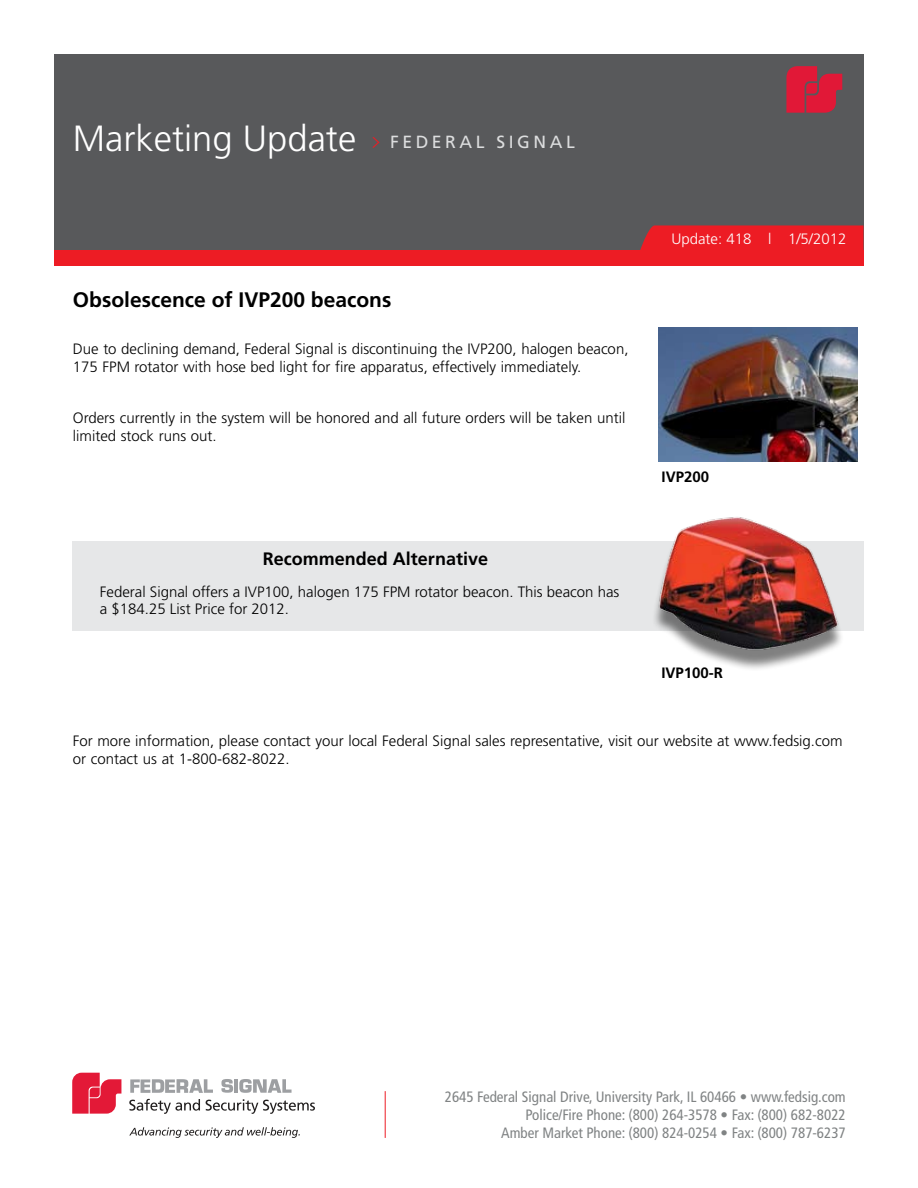
<style>
.page{position:relative;width:918px;height:1188px;background:#fff}
.page>*{position:absolute;margin:0;border:0;box-sizing:border-box;transform-origin:0 0}
.t1{font:300 36.45px "Frutiger";color:#fff}
.t2{font:700 21px "Frutiger";color:#000}
.t3{font:700 18px "Frutiger";color:#000}
.t4{font:17.55px "Frutiger";letter-spacing:.2em;color:#dcddde}
.t5{font:300 15px/18px "Frutiger";color:#000}
.t6{font:condensed 15px/18px "Frutiger";color:#808384;text-align:right}
.t7{font:300 15px "Frutiger";color:#fff}
.t8{font:700 15px "Frutiger";color:#000}
.s1{font-family:"Letter Gothic Std";font-weight:700;font-size:15.6px;color:#ed1c24}
</style>
<div class="page">
<div style="left:54px;top:225px;width:810px;height:41px;background:#ed1c24"></div>
<div style="left:54px;top:54px;width:810px;height:196px;background:#58595b"></div>
<svg style="left:786px;top:66px;width:56px;height:47px"></svg>
<svg style="left:640px;top:225px;width:224px;height:25px;background:#e61e26"></svg>
<div style="left:73px;top:542px;width:791px;height:89px;background:#e6e7e8"></div>
<svg style="left:129px;top:1127px;width:171px;height:11px"></svg>
<svg style="left:72px;top:1073px;width:49px;height:41px;background:#e8445c"></svg>
<svg style="left:221px;top:1079px;width:12px;height:14px"></svg>
<hr style="left:234px;top:1079px;width:4px;height:14px;background:#9d9fa2">
<svg style="left:239px;top:1079px;width:53px;height:14px"></svg>
<svg style="left:130px;top:1079px;width:83px;height:14px"></svg>
<svg style="left:129px;top:1099px;width:71px;height:15px"></svg>
<svg style="left:206px;top:1099px;width:109px;height:15px"></svg>
<hr style="left:385px;top:1091px;width:1px;height:47px;background:#ed1c24">
<img style="left:659px;top:327px;width:198px;height:135px">
<div style="left:651px;top:524px;width:193px;height:147px;background:#000;opacity:.5"></div>
<img style="left:651px;top:517px;width:195px;height:140px">
<h1 class="t1" style="left:73px;top:118px;width:285px">Marketing Update</h1>
<p class="t4" style="left:371px;top:132px;width:205px"><span class="s1">&gt;</span> FEDERAL SIGNAL</p>
<h2 class="t2" style="left:73px;top:287px;width:320px">Obsolescence of IVP200 beacons</h2>
<p class="t5" style="left:73px;top:340px;width:557px">Due to declining demand, Federal Signal is discontinuing the IVP200, halogen beacon,<br>175 FPM rotator with hose bed light for fire apparatus, effectively immediately.</p>
<p class="t5" style="left:73px;top:409px;width:554px">Orders currently in the system will be honored and all future orders will be taken until limited stock runs out.</p>
<p class="t3" style="left:263px;top:548px;width:227px">Recommended Alternative</p>
<p class="t5" style="left:100px;top:583px;width:521px;line-height:17.2px">Federal Signal offers a IVP100, halogen 175 FPM rotator beacon. This beacon has a $184.25 List Price for 2012.</p>
<p class="t7" style="left:671px;top:231px;width:177px">Update: 418 l 1/5/2012</p>
<p class="t8" style="left:662px;top:468px;width:49px">IVP200</p>
<p class="t8" style="left:661px;top:664px;width:63px">IVP100-R</p>
<p class="t5" style="left:73px;top:732px;width:771px">For more information, please contact your local Federal Signal sales representative, visit our website at www.fedsig.com or contact us at 1-800-682-8022.</p>
<p class="t6" style="left:445px;top:1088px;width:402px">2645 Federal Signal Drive, University Park, IL 60466 • www.fedsig.com<br>Police/Fire Phone: (800) 264-3578 • Fax: (800) 682-8022<br>Amber Market Phone: (800) 824-0254 • Fax: (800) 787-6237</p>
</div>
